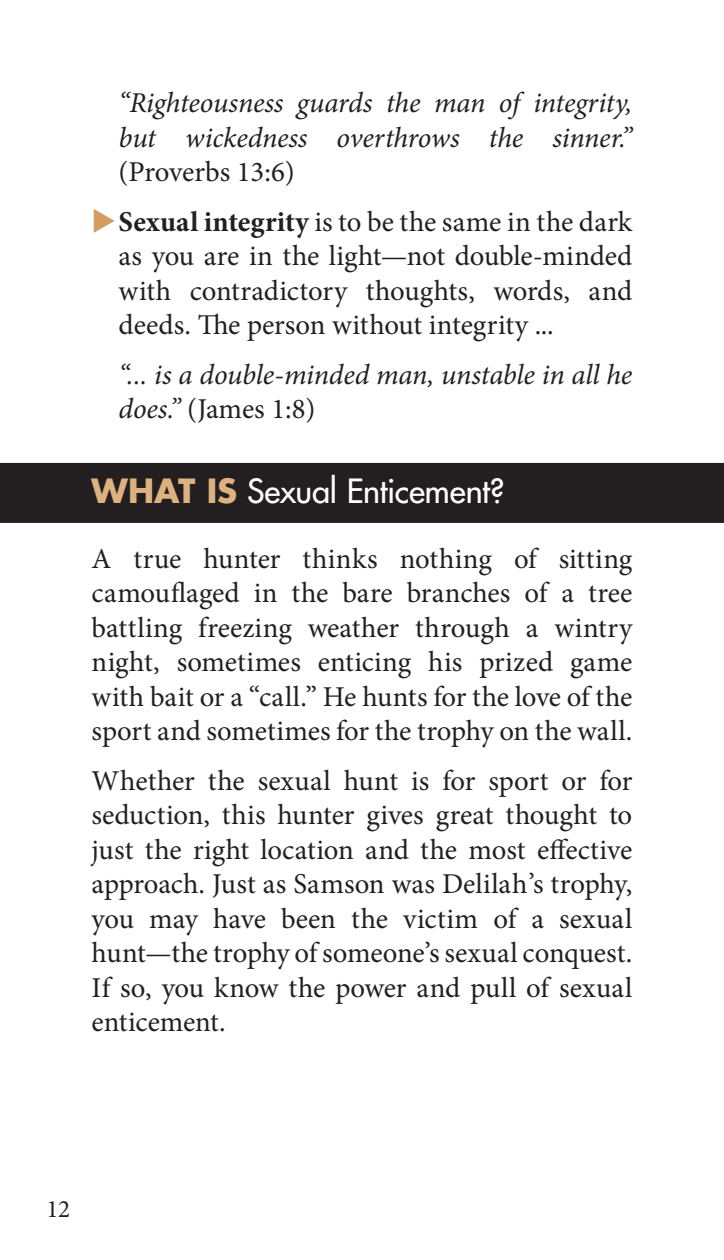
<style>
.page{position:relative;width:724px;height:1260px;background:#fff}
.page>*{position:absolute;margin:0;border:0;box-sizing:border-box;transform-origin:0 0}
.t1{font:32.5px "Futura";letter-spacing:-.01em;color:#fff}
.t2{font:28.75px/34.5px "Minion Pro";letter-spacing:-.01em;color:#231f20;text-align:justify}
.t3{font:italic 28.75px/34.5px "Minion Pro";letter-spacing:-.01em;color:#231f20}
.t4{font:25px "Minion Pro";color:#231f20}
.s1{font-weight:700}
.s2{font-style:normal}
.s3{font-weight:700;color:#ddb280}
</style>
<div class="page">
<div style="left:0;top:463px;width:723px;height:60px;background:#231f20"></div>
<p class="t3" style="left:119px;top:86px;width:515px">“Righteousness guards the man of integrity, but wickedness overthrows the sinner.”</p>
<p class="t2" style="left:119px;top:148px;width:514px;line-height:49.5px">(Proverbs 13:6)<br><span class="s1">Sexual integrity</span> is to be the same in the dark</p>
<p class="t2" style="left:119px;top:239px;width:515px">as you are in the light—not double-minded with contradictory thoughts, words, and deeds. The person without integrity ...</p>
<p class="t3" style="left:119px;top:357px;width:515px">“... is a double-minded man, unstable in all he does.” <span class="s2">(James 1:8)</span></p>
<p class="t1" style="left:91px;top:470px;width:414px"><span class="s3">What Is</span> Sexual Enticement?</p>
<p class="t2" style="left:91px;top:542px;width:542px">A true hunter thinks nothing of sitting camouflaged in the bare branches of a tree battling freezing weather through a wintry night, sometimes enticing his prized game with bait or a “call.” He hunts for the love of the sport and sometimes for the trophy on the wall.</p>
<p class="t2" style="left:91px;top:764px;width:542px">Whether the sexual hunt is for sport or for seduction, this hunter gives great thought to just the right location and the most effective approach. Just as Samson was Delilah’s trophy, you may have been the victim of a sexual hunt—the trophy of someone’s sexual conquest.<br>If so, you know the power and pull of sexual enticement.</p>
<p class="t4" style="left:46px;top:1192px;width:25px">12</p>
</div>
